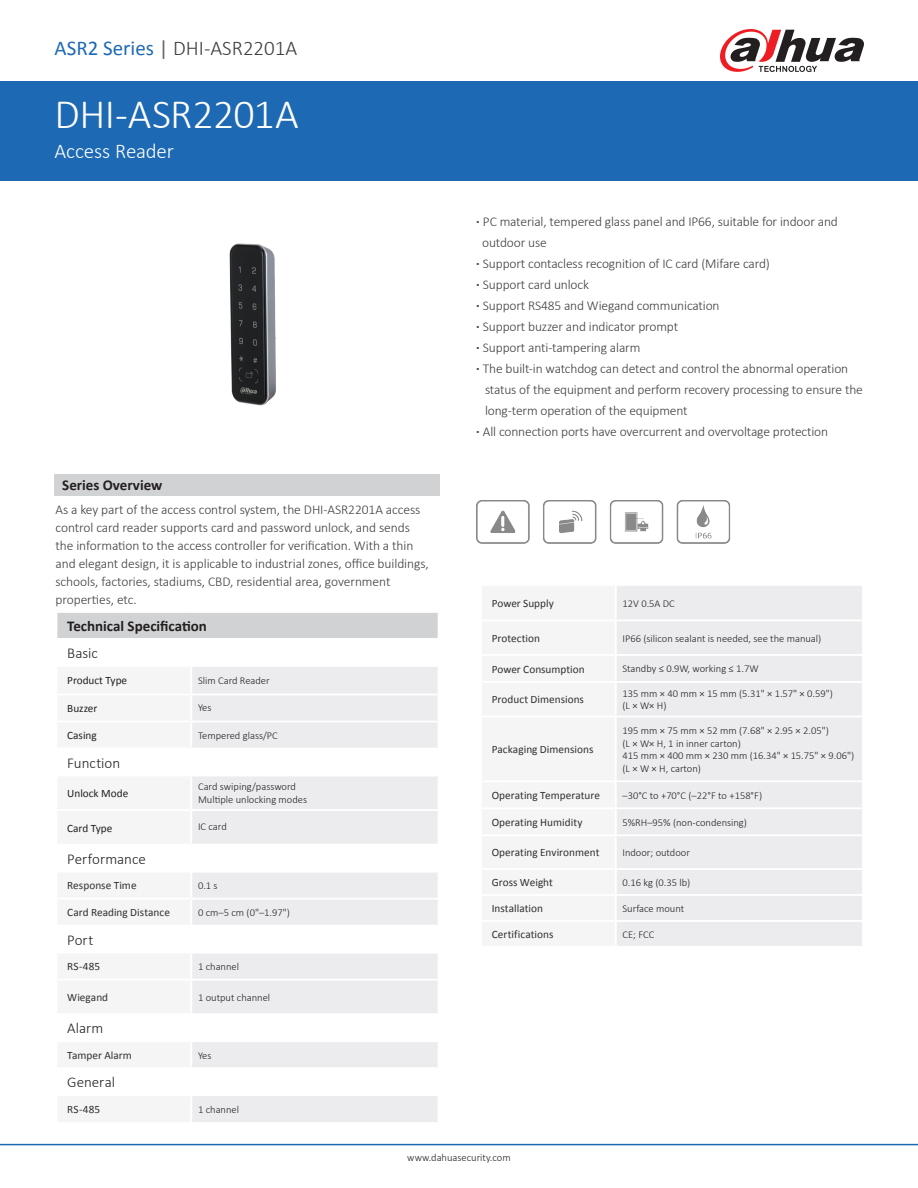
<style>
.page{position:relative;width:918px;height:1188px;background:#fff}
.page>*{position:absolute;margin:0;border:0;box-sizing:border-box;transform-origin:0 0}
.t1{font:300 42px "Calibri";letter-spacing:-.015em;color:#fff}
.t2{font:300 21px "Calibri";color:#3e3e3f}
.t3{font:300 21px "Calibri";letter-spacing:-.005em;color:#fff}
.表格大类{font:300 15px "Calibri";color:#231f20}
.t4{font:700 15px "Calibri";color:#231f20}
.t5{font:300 13.5px/18px "Calibri";letter-spacing:-.01em;color:#3e3e3f}
.表格分类{font:11.25px "Calibri";letter-spacing:.005em;color:#312f30}
.t6{font:11.25px "Calibri";color:#231f20}
.t7{font:300 10.5px/12.6px "Calibri";color:#231f20}
.s1{font-weight:400;color:#1e69b4}
.s2{font-weight:400;color:#636366}
.s3{font-weight:700}
</style>
<div class="page">
<div style="left:0;top:81px;width:918px;height:100px;background:#1e69b4"></div>
<hr style="left:0;top:1144px;width:918px;height:1px;background:#1e69b4">
<svg style="left:720px;top:29px;width:144px;height:43px"></svg>
<img style="left:229px;top:243px;width:47px;height:163px">
<div style="left:54px;top:474px;width:386px;height:21px;background:#d1d2d4"></div>
<img style="left:476px;top:500px;width:255px;height:44px">
<div style="left:56px;top:612px;width:383px;height:27px;background:#d1d2d4"></div>
<div style="left:191px;top:666px;width:248px;height:29px;background:#ececee"></div>
<div style="left:191px;top:695px;width:248px;height:27px;background:#ececee"></div>
<div style="left:191px;top:722px;width:248px;height:27px;background:#ececee"></div>
<div style="left:56px;top:776px;width:135px;height:34px;background:#f5f5f6"></div>
<div style="left:191px;top:776px;width:248px;height:34px;background:#ececee"></div>
<div style="left:56px;top:810px;width:135px;height:35px;background:#f5f5f6"></div>
<div style="left:191px;top:810px;width:248px;height:35px;background:#ececee"></div>
<svg style="left:192px;top:873px;width:246px;height:249px;fill:#ececee"></svg>
<hr style="left:191px;top:748px;width:249px;height:1px;background:#fff">
<hr style="left:191px;top:694px;width:249px;height:1px;background:#fff">
<hr style="left:190px;top:695px;width:2px;height:26px;background:#fff">
<hr style="left:438px;top:695px;width:2px;height:26px;background:#fff">
<hr style="left:191px;top:721px;width:249px;height:1px;background:#fff">
<hr style="left:191px;top:638px;width:249px;height:2px;background:#fff">
<hr style="left:191px;top:665px;width:249px;height:2px;background:#fff">
<hr style="left:191px;top:979px;width:249px;height:2px;background:#fff">
<hr style="left:191px;top:1067px;width:249px;height:2px;background:#fff">
<hr style="left:191px;top:1094px;width:249px;height:2px;background:#fff">
<hr style="left:191px;top:1013px;width:249px;height:2px;background:#fff">
<hr style="left:191px;top:1040px;width:249px;height:2px;background:#fff">
<hr style="left:191px;top:925px;width:249px;height:2px;background:#fff">
<hr style="left:191px;top:952px;width:249px;height:2px;background:#fff">
<hr style="left:56px;top:611px;width:135px;height:2px;background:#fff">
<hr style="left:191px;top:611px;width:249px;height:2px;background:#fff">
<hr style="left:438px;top:613px;width:2px;height:25px;background:#fff">
<hr style="left:190px;top:667px;width:2px;height:27px;background:#fff">
<hr style="left:438px;top:667px;width:2px;height:27px;background:#fff">
<svg style="left:56px;top:613px;width:135px;height:26px"></svg>
<hr style="left:190px;top:722px;width:2px;height:26px;background:#fff">
<hr style="left:438px;top:722px;width:2px;height:26px;background:#fff">
<hr style="left:56px;top:776px;width:1px;height:33px;background:#fff">
<hr style="left:190px;top:776px;width:2px;height:33px;background:#fff">
<hr style="left:438px;top:776px;width:2px;height:33px;background:#fff">
<hr style="left:56px;top:809px;width:135px;height:2px;background:#fff">
<hr style="left:56px;top:811px;width:1px;height:33px;background:#fff">
<hr style="left:191px;top:809px;width:249px;height:2px;background:#fff">
<hr style="left:190px;top:811px;width:2px;height:33px;background:#fff">
<hr style="left:438px;top:811px;width:2px;height:33px;background:#fff">
<hr style="left:56px;top:844px;width:135px;height:2px;background:#fff">
<hr style="left:191px;top:844px;width:249px;height:2px;background:#fff">
<hr style="left:191px;top:898px;width:249px;height:2px;background:#fff">
<div style="left:617px;top:586px;width:245px;height:360px;background:#ececee"></div>
<hr style="left:616px;top:619px;width:248px;height:2px;background:#fff">
<hr style="left:616px;top:654px;width:248px;height:2px;background:#fff">
<hr style="left:616px;top:681px;width:248px;height:2px;background:#fff">
<hr style="left:616px;top:716px;width:248px;height:1px;background:#fff">
<hr style="left:616px;top:780px;width:248px;height:2px;background:#fff">
<hr style="left:616px;top:807px;width:248px;height:2px;background:#fff">
<hr style="left:616px;top:834px;width:248px;height:2px;background:#fff">
<hr style="left:616px;top:868px;width:248px;height:2px;background:#fff">
<hr style="left:616px;top:894px;width:248px;height:2px;background:#fff">
<hr style="left:616px;top:920px;width:248px;height:2px;background:#fff">
<p class="t2" style="left:55px;top:35px;width:244px"><span class="s1">ASR2 Series</span> <span class="s2">|</span> DHI-ASR2201A</p>
<p class="t1" style="left:55px;top:88px;width:246px">DHI-ASR2201A</p>
<p class="t3" style="left:55px;top:138px;width:121px">Access Reader</p>
<p class="t4" style="left:62px;top:475px;width:102px">Series Overview</p>
<p class="t5" style="left:56px;top:501px;width:375px">As a key part of the access control system, the DHI-ASR2201A access control card reader supports card and password unlock, and sends the information to the access controller for verification. With a thin and elegant design, it is applicable to industrial zones, office buildings, schools, factories, stadiums, CBD, residential area, government properties, etc.</p>
<p class="t4" style="left:67px;top:617px;width:141px">Technical Specification</p>
<p class="表格大类" style="left:67px;top:644px;width:32px">Basic</p>
<p class="t6" style="left:67px;top:674px;width:61px">Product Type</p>
<p class="t7" style="left:198px;top:674px;width:73px">Slim Card Reader</p>
<p class="t6" style="left:67px;top:701px;width:32px">Buzzer</p>
<p class="t7" style="left:198px;top:701px;width:15px">Yes</p>
<p class="t6" style="left:67px;top:728px;width:31px">Casing</p>
<p class="t7" style="left:198px;top:729px;width:81px">Tempered glass/PC</p>
<p class="表格大类" style="left:67px;top:753px;width:55px">Function</p>
<p class="t6" style="left:67px;top:786px;width:63px">Unlock Mode</p>
<p class="t7" style="left:198px;top:781px;width:111px">Card swiping/password<br>Multiple unlocking modes</p>
<p class="t6" style="left:67px;top:821px;width:47px">Card Type</p>
<p class="t7" style="left:198px;top:820px;width:30px">IC card</p>
<p class="表格大类" style="left:67px;top:849px;width:80px">Performance</p>
<p class="表格分类" style="left:67px;top:879px;width:71px">Response Time</p>
<p class="t7" style="left:198px;top:879px;width:21px">0.1 s</p>
<p class="表格分类" style="left:67px;top:906px;width:104px">Card Reading Distance</p>
<p class="t7" style="left:198px;top:906px;width:93px">0 cm–5 cm (0"–1.97")</p>
<p class="表格大类" style="left:67px;top:930px;width:28px">Port</p>
<p class="表格分类" style="left:67px;top:960px;width:35px">RS-485</p>
<p class="t7" style="left:198px;top:960px;width:42px">1 channel</p>
<p class="表格分类" style="left:67px;top:990px;width:42px">Wiegand</p>
<p class="t7" style="left:198px;top:991px;width:74px">1 output channel</p>
<p class="表格大类" style="left:67px;top:1019px;width:38px">Alarm</p>
<p class="表格分类" style="left:67px;top:1048px;width:66px">Tamper Alarm</p>
<p class="t7" style="left:198px;top:1049px;width:15px">Yes</p>
<p class="表格大类" style="left:67px;top:1073px;width:49px">General</p>
<p class="表格分类" style="left:67px;top:1102px;width:35px">RS-485</p>
<p class="t7" style="left:198px;top:1103px;width:42px">1 channel</p>
<p class="t5" style="left:476px;top:213px;width:363px"><span class="s3">·</span> PC material, tempered glass panel and IP66, suitable for indoor and</p>
<p class="t5" style="left:482px;top:234px;width:66px">outdoor use</p>
<p class="t5" style="left:476px;top:255px;width:295px"><span class="s3">·</span> Support contacless recognition of IC card (Mifare card)</p>
<p class="t5" style="left:476px;top:276px;width:114px"><span class="s3">·</span> Support card unlock</p>
<p class="t5" style="left:476px;top:297px;width:245px"><span class="s3">·</span> Support RS485 and Wiegand communication</p>
<p class="t5" style="left:476px;top:318px;width:203px"><span class="s3">·</span> Support buzzer and indicator prompt</p>
<p class="t5" style="left:476px;top:339px;width:166px"><span class="s3">·</span> Support anti-tampering alarm</p>
<p class="t5" style="left:476px;top:360px;width:373px"><span class="s3">·</span> The built-in watchdog can detect and control the abnormal operation</p>
<p class="t5" style="left:485px;top:381px;width:379px">status of the equipment and perform recovery processing to ensure the</p>
<p class="t5" style="left:485px;top:402px;width:204px">long-term operation of the equipment</p>
<p class="t5" style="left:476px;top:423px;width:353px"><span class="s3">·</span> All connection ports have overcurrent and overvoltage protection</p>
<p class="表格分类" style="left:492px;top:596px;width:64px">Power Supply</p>
<p class="t7" style="left:623px;top:597px;width:54px">12V 0.5A DC</p>
<p class="表格分类" style="left:492px;top:631px;width:50px">Protection</p>
<p class="t7" style="left:623px;top:632px;width:200px">IP66 (silicon sealant is needed, see the manual)</p>
<p class="表格分类" style="left:492px;top:662px;width:95px">Power Consumption</p>
<p class="t7" style="left:623px;top:663px;width:138px">Standby ≤ 0.9W, working ≤ 1.7W</p>
<p class="表格分类" style="left:492px;top:693px;width:94px">Product Dimensions</p>
<p class="t7" style="left:623px;top:687px;width:212px">135 mm × 40 mm × 15 mm (5.31" × 1.57" × 0.59")</p>
<p class="t7" style="left:623px;top:700px;width:46px">(L × W× H)</p>
<p class="表格分类" style="left:492px;top:742px;width:103px">Packaging Dimensions</p>
<p class="t7" style="left:623px;top:724px;width:208px">195 mm × 75 mm × 52 mm (7.68" × 2.95 × 2.05")</p>
<p class="t7" style="left:623px;top:737px;width:233px">(L × W× H, 1 in inner carton)<br>415 mm × 400 mm × 230 mm (16.34" × 15.75" × 9.06") (L × W × H, carton)</p>
<p class="表格分类" style="left:492px;top:788px;width:110px">Operating Temperature</p>
<p class="t7" style="left:623px;top:789px;width:141px">–30°C to +70°C (–22°F to +158°F)</p>
<p class="表格分类" style="left:492px;top:815px;width:92px">Operating Humidity</p>
<p class="t7" style="left:623px;top:816px;width:126px">5%RH–95% (non-condensing)</p>
<p class="表格分类" style="left:492px;top:846px;width:109px">Operating Environment</p>
<p class="t7" style="left:623px;top:846px;width:69px">Indoor; outdoor</p>
<p class="表格分类" style="left:492px;top:875px;width:63px">Gross Weight</p>
<p class="t7" style="left:623px;top:876px;width:69px">0.16 kg (0.35 lb)</p>
<p class="表格分类" style="left:492px;top:901px;width:53px">Installation</p>
<p class="t7" style="left:623px;top:902px;width:63px">Surface mount</p>
<p class="表格分类" style="left:492px;top:927px;width:63px">Certifications</p>
<p class="t7" style="left:623px;top:928px;width:33px">CE; FCC</p>
<p class="t7" style="left:407px;top:1151px;width:105px">www.dahuasecurity.com</p>
</div>
